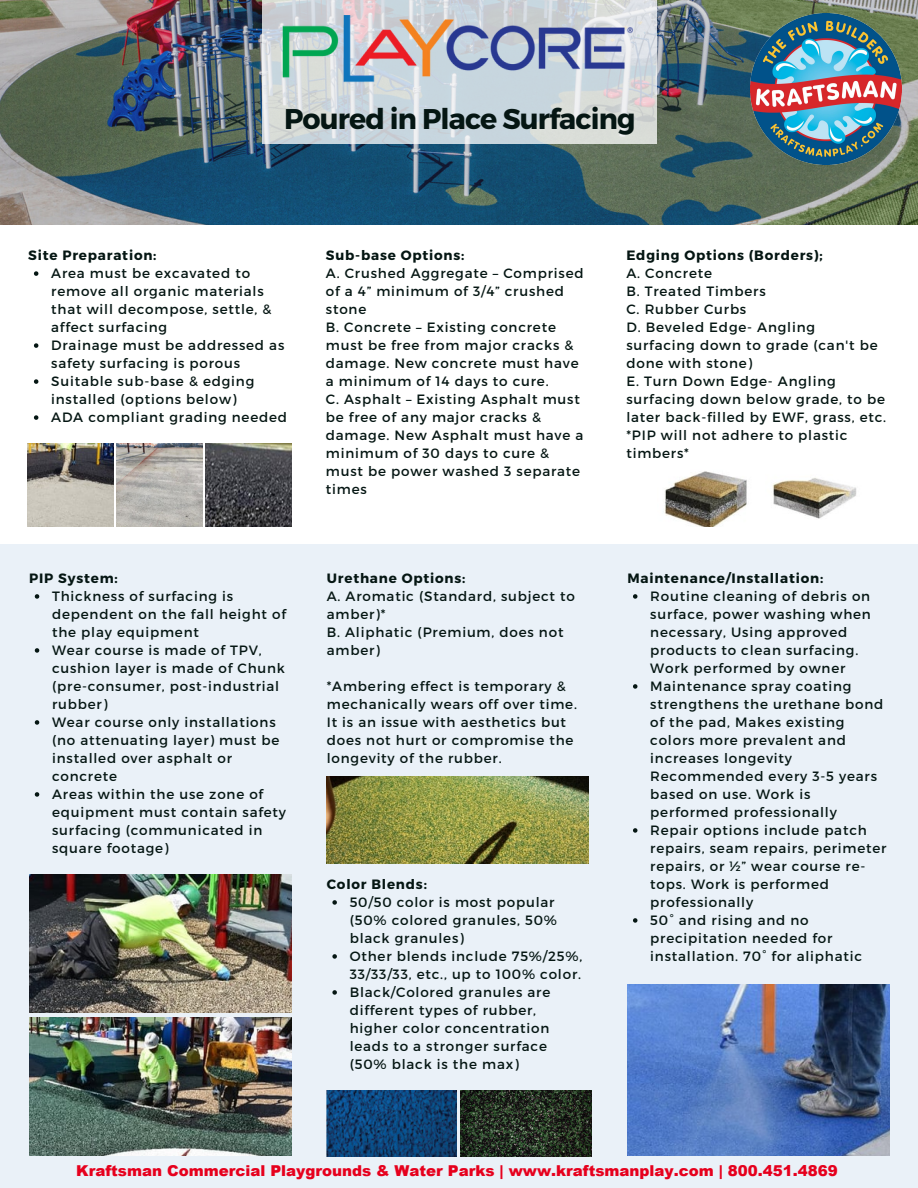
<style>
.page{position:relative;width:918px;height:1188px;background:#fff}
.page>*{position:absolute;margin:0;border:0;box-sizing:border-box;transform-origin:0 0}
.t1{font:700 28.5px "Montserrat";letter-spacing:-.03em;color:#051613}
.t2{font:900 15px "Arial";color:#e6001d}
.t3{font:13.5px/18px "Montserrat";letter-spacing:.06em;color:#051613}
.t4{font:700 13.5px "Montserrat";letter-spacing:.06em;color:#051613}
</style>
<div class="page">
<img style="left:0;top:0;width:918px;height:224px">
<div style="left:0;top:544px;width:918px;height:644px;background:#eaf1f8"></div>
<svg style="left:262px;top:0;width:395px;height:143px;background:#d1d8dc"></svg>
<img style="left:28px;top:443px;width:85px;height:84px">
<img style="left:117px;top:443px;width:85px;height:84px">
<img style="left:206px;top:443px;width:85px;height:84px">
<img style="left:664px;top:471px;width:83px;height:55px">
<img style="left:772px;top:478px;width:85px;height:41px">
<svg style="left:332px;top:900px;width:5px;height:5px"></svg>
<svg style="left:332px;top:954px;width:5px;height:5px"></svg>
<svg style="left:332px;top:990px;width:5px;height:5px"></svg>
<img style="left:29px;top:874px;width:262px;height:139px">
<img style="left:29px;top:1017px;width:262px;height:138px">
<img style="left:327px;top:1090px;width:129px;height:66px">
<img style="left:461px;top:1090px;width:130px;height:66px">
<img style="left:327px;top:777px;width:262px;height:87px">
<img style="left:627px;top:984px;width:262px;height:171px">
<img style="left:281px;top:16px;width:356px;height:75px">
<svg style="left:34px;top:271px;width:4px;height:5px"></svg>
<svg style="left:34px;top:343px;width:4px;height:5px"></svg>
<svg style="left:34px;top:379px;width:4px;height:5px"></svg>
<svg style="left:34px;top:415px;width:4px;height:5px"></svg>
<svg style="left:35px;top:594px;width:4px;height:5px"></svg>
<svg style="left:35px;top:648px;width:4px;height:5px"></svg>
<svg style="left:35px;top:720px;width:4px;height:5px"></svg>
<svg style="left:35px;top:792px;width:4px;height:5px"></svg>
<svg style="left:633px;top:594px;width:4px;height:5px"></svg>
<svg style="left:633px;top:684px;width:4px;height:5px"></svg>
<svg style="left:633px;top:828px;width:4px;height:5px"></svg>
<svg style="left:633px;top:918px;width:4px;height:5px"></svg>
<img style="left:750px;top:14px;width:151px;height:151px">
<p class="t1" style="left:284px;top:100px;width:353px">Poured in Place Surfacing</p>
<p class="t4" style="left:28px;top:247px;width:130px">Site Preparation:</p>
<p class="t4" style="left:326px;top:247px;width:140px">Sub-base Options:</p>
<p class="t3" style="left:326px;top:264px;width:259px">A. Crushed Aggregate – Comprised of a 4” minimum of 3/4” crushed stone</p>
<p class="t3" style="left:326px;top:318px;width:254px">B. Concrete – Existing concrete must be free from major cracks &amp; damage. New concrete must have a minimum of 14 days to cure.</p>
<p class="t3" style="left:326px;top:390px;width:259px">C. Asphalt – Existing Asphalt must be free of any major cracks &amp; damage. New Asphalt must have a minimum of 30 days to cure &amp; must be power washed 3 separate times</p>
<p class="t3" style="left:51px;top:264px;width:222px">Area must be excavated to remove all organic materials that will decompose, settle, &amp; affect surfacing</p>
<p class="t3" style="left:51px;top:336px;width:235px">Drainage must be addressed as safety surfacing is porous</p>
<p class="t3" style="left:51px;top:372px;width:205px">Suitable sub-base &amp; edging installed (options below)</p>
<p class="t3" style="left:51px;top:408px;width:237px">ADA compliant grading needed</p>
<p class="t4" style="left:29px;top:569px;width:90px">PIP System:</p>
<p class="t3" style="left:52px;top:586px;width:235px">Thickness of surfacing is dependent on the fall height of the play equipment</p>
<p class="t3" style="left:52px;top:640px;width:234px">Wear course is made of TPV, cushion layer is made of Chunk (pre-consumer, post-industrial rubber)</p>
<p class="t3" style="left:52px;top:712px;width:229px">Wear course only installations (no attenuating layer) must be installed over asphalt or concrete</p>
<p class="t3" style="left:52px;top:784px;width:235px">Areas within the use zone of equipment must contain safety surfacing (communicated in square footage)</p>
<p class="t4" style="left:327px;top:569px;width:140px">Urethane Options:</p>
<p class="t3" style="left:327px;top:586px;width:250px">A. Aromatic (Standard, subject to amber)*</p>
<p class="t3" style="left:327px;top:622px;width:238px">B. Aliphatic (Premium, does not amber)</p>
<p class="t3" style="left:327px;top:676px;width:252px">*Ambering effect is temporary &amp; mechanically wears off over time.<br>It is an issue with aesthetics but does not hurt or compromise the longevity of the rubber.</p>
<p class="t4" style="left:327px;top:875px;width:102px">Color Blends:</p>
<p class="t3" style="left:350px;top:892px;width:209px">50/50 color is most popular (50% colored granules, 50% black granules)</p>
<p class="t3" style="left:350px;top:946px;width:234px">Other blends include 75%/25%,<br>33/33/33, etc., up to 100% color.</p>
<p class="t3" style="left:350px;top:982px;width:202px">Black/Colored granules are different types of rubber, higher color concentration leads to a stronger surface (50% black is the max)</p>
<p class="t4" style="left:626px;top:247px;width:198px">Edging Options (Borders);</p>
<p class="t3" style="left:626px;top:264px;width:87px">A. Concrete</p>
<p class="t3" style="left:626px;top:282px;width:141px">B. Treated Timbers</p>
<p class="t3" style="left:626px;top:300px;width:121px">C. Rubber Curbs</p>
<p class="t3" style="left:626px;top:318px;width:253px">D. Beveled Edge- Angling surfacing down to grade (can't be done with stone)</p>
<p class="t3" style="left:626px;top:372px;width:261px">E. Turn Down Edge- Angling surfacing down below grade, to be later back-filled by EWF, grass, etc.</p>
<p class="t3" style="left:626px;top:426px;width:223px">*PIP will not adhere to plastic timbers*</p>
<p class="t4" style="left:627px;top:569px;width:197px">Maintenance/Installation:</p>
<p class="t3" style="left:650px;top:586px;width:222px">Routine cleaning of debris on surface, power washing when necessary, Using approved products to clean surfacing.<br>Work performed by owner</p>
<p class="t3" style="left:650px;top:676px;width:235px">Maintenance spray coating strengthens the urethane bond of the pad, Makes existing colors more prevalent and increases longevity<br>Recommended every 3-5 years based on use. Work is performed professionally</p>
<p class="t3" style="left:650px;top:820px;width:238px">Repair options include patch repairs, seam repairs, perimeter repairs, or ½” wear course re&shy;tops. Work is performed professionally</p>
<p class="t3" style="left:650px;top:910px;width:213px">50° and rising and no precipitation needed for installation. 70° for aliphatic</p>
<p class="t2" style="left:76px;top:1160px;width:763px">Kraftsman Commercial Playgrounds &amp; Water Parks | www.kraftsmanplay.com | 800.451.4869</p>
</div>
